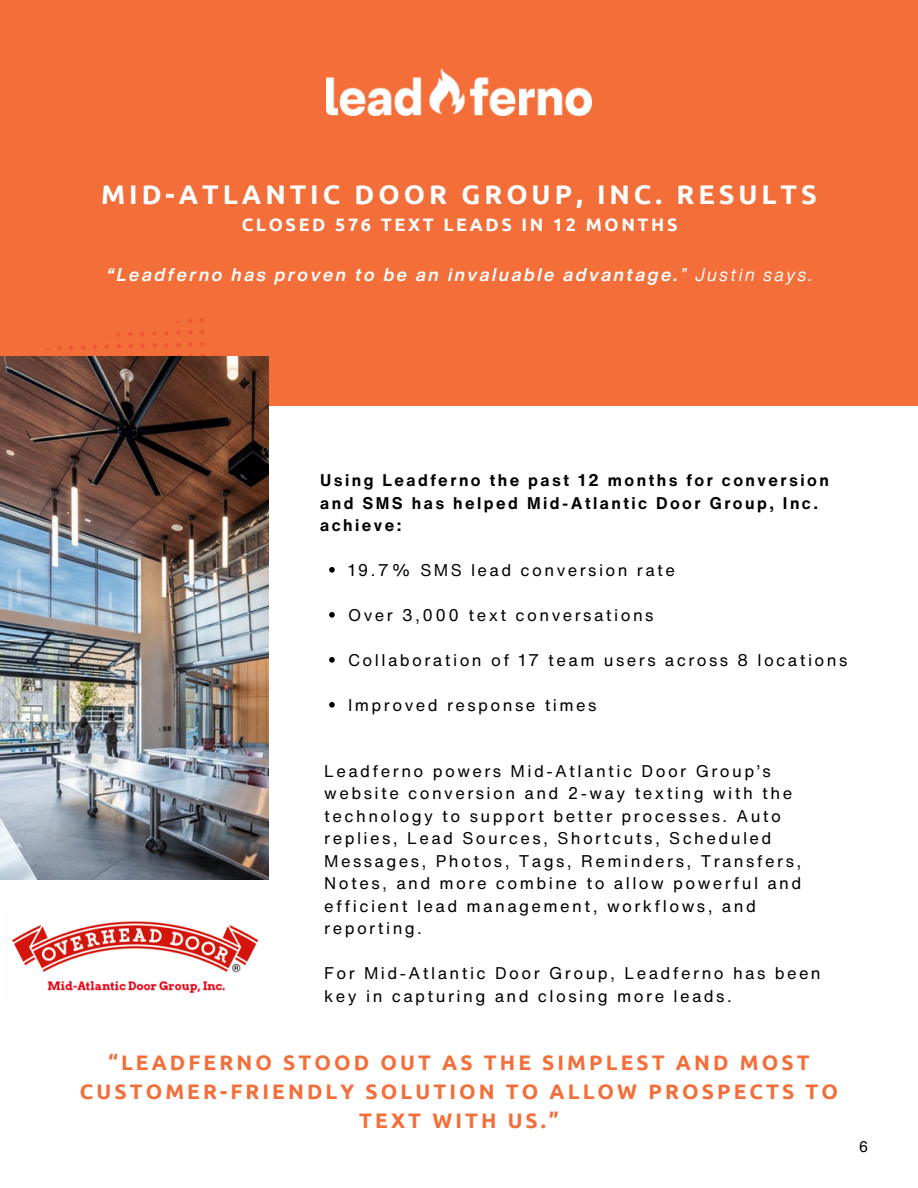
<style>
.page{position:relative;width:918px;height:1188px;background:#fff}
.page>*{position:absolute;margin:0;border:0;box-sizing:border-box;transform-origin:0 0}
.t1{font:700 27px "Ubuntu";letter-spacing:.145em;color:#fff}
.t2{font:700 21px/29.2px "Ubuntu";letter-spacing:.145em;color:#f36e39;text-align:center}
.t3{font:italic 700 18px "Helvetica Now Display";letter-spacing:.145em;color:#fff}
.t4{font:700 18px "Ubuntu";letter-spacing:.145em;color:#fff}
.t5{font:16.5px/22.5px "Helvetica Now Text";letter-spacing:.145em;color:#000}
.t6{font:700 16.5px/22.5px "Helvetica Now Text";letter-spacing:.145em;color:#000}
.t7{font:15px "Helvetica Now Text";color:#000}
.s1{font-weight:400}
</style>
<div class="page">
<div style="left:0;top:0;width:918px;height:406px;background:#f36e39"></div>
<img style="left:326px;top:68px;width:266px;height:48px">
<img style="left:0;top:318px;width:237px;height:39px">
<img style="left:0;top:357px;width:269px;height:523px">
<svg style="left:329px;top:567px;width:6px;height:6px"></svg>
<svg style="left:329px;top:612px;width:6px;height:6px"></svg>
<svg style="left:329px;top:657px;width:6px;height:6px"></svg>
<svg style="left:329px;top:702px;width:6px;height:6px"></svg>
<img style="left:12px;top:921px;width:247px;height:72px">
<p class="t1" style="left:101px;top:178px;width:717px">MID-ATLANTIC DOOR GROUP, INC. RESULTS</p>
<p class="t4" style="left:242px;top:214px;width:437px">CLOSED 576 TEXT LEADS IN 12 MONTHS</p>
<p class="t3" style="left:107px;top:261px;width:707px">“Leadferno has proven to be an invaluable advantage.<span class="s1">” Justin says.</span></p>
<p class="t6" style="left:320px;top:469px;width:510px">Using Leadferno the past 12 months for conversion and SMS has helped Mid-Atlantic Door Group, Inc. achieve:</p>
<h1 class="t5" style="left:348px;top:559px;width:329px">19.7% SMS lead conversion rate</h1>
<p class="t5" style="left:348px;top:604px;width:307px">Over 3,000 text conversations</p>
<p class="t5" style="left:348px;top:649px;width:501px">Collaboration of 17 team users across 8 locations</p>
<h3 class="t5" style="left:348px;top:694px;width:250px">Improved response times</h3>
<p class="t5" style="left:324px;top:759px;width:479px">Leadferno powers Mid-Atlantic Door Group’s website conversion and 2-way texting with the technology to support better processes. Auto replies, Lead Sources, Shortcuts, Scheduled Messages, Photos, Tags, Reminders, Transfers, Notes, and more combine to allow powerful and efficient lead management, workflows, and reporting.</p>
<p class="t5" style="left:324px;top:962px;width:498px">For Mid-Atlantic Door Group, Leadferno has been key in capturing and closing more leads.</p>
<p class="t2" style="left:80px;top:1047px;width:760px">“LEADFERNO STOOD OUT AS THE SIMPLEST AND MOST<br>CUSTOMER-FRIENDLY SOLUTION TO ALLOW PROSPECTS TO<br>TEXT WITH US.”</p>
<p class="t7" style="left:859px;top:1135px;width:11px">6</p>
</div>
